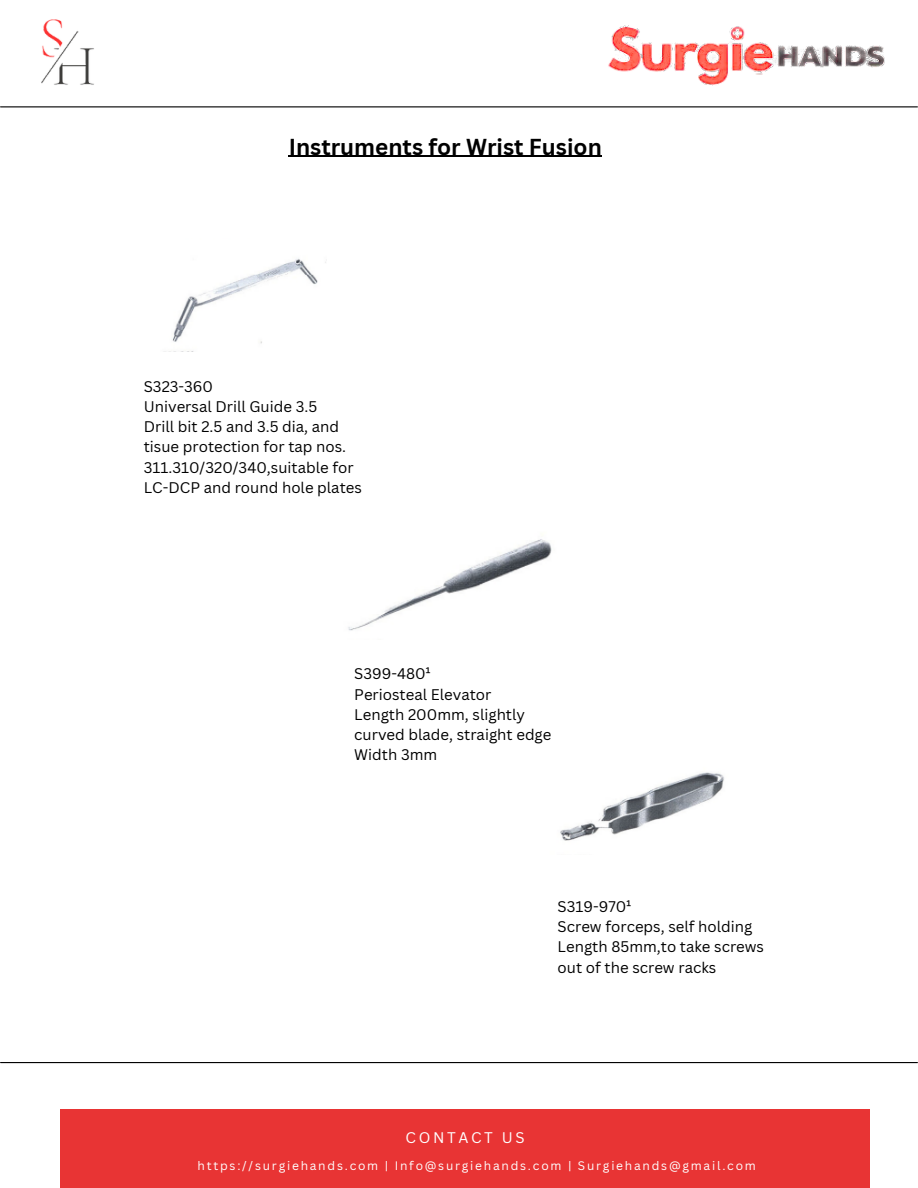
<style>
.page{position:relative;width:918px;height:1188px;background:#fff}
.page>*{position:absolute;margin:0;border:0;box-sizing:border-box;transform-origin:0 0}
.t1{font:700 22.5px "Canva Sans";color:#000}
.t2{font:15px/20.2px "Canva Sans";color:#000}
.t3{font:15px "Canva Sans";letter-spacing:.175em;color:#fff}
.t4{font:12px "Canva Sans";letter-spacing:.145em;color:#fff}
</style>
<div class="page">
<img style="left:0;top:19px;width:144px;height:89px">
<hr style="left:1px;top:1062px;width:916px;height:1px;background:#000">
<hr style="left:1px;top:106px;width:916px;height:1px;background:#000">
<img style="left:477px;top:25px;width:441px;height:131px">
<div style="left:60px;top:1110px;width:810px;height:78px;background:#e83434"></div>
<img style="left:172px;top:258px;width:154px;height:86px">
<hr style="left:289px;top:156px;width:313px;height:1px;background:#000">
<img style="left:348px;top:539px;width:204px;height:92px">
<img style="left:560px;top:772px;width:164px;height:69px">
<p class="t1" style="left:289px;top:131px;width:315px">Instruments for Wrist Fusion</p>
<p class="t2" style="left:144px;top:376px;width:71px">S323-360</p>
<p class="t2" style="left:144px;top:396px;width:175px">Universal Drill Guide 3.5</p>
<p class="t2" style="left:144px;top:416px;width:204px">Drill bit 2.5 and 3.5 dia, and tisue protection for tap nos.</p>
<p class="t2" style="left:144px;top:457px;width:220px">311.310/320/340,suitable for<br>LC-DCP and round hole plates</p>
<p class="t2" style="left:354px;top:663px;width:78px">S399-480¹</p>
<p class="t2" style="left:354px;top:684px;width:139px">Periosteal Elevator</p>
<p class="t2" style="left:354px;top:704px;width:199px">Length 200mm, slightly curved blade, straight edge</p>
<p class="t2" style="left:354px;top:744px;width:84px">Width 3mm</p>
<p class="t2" style="left:558px;top:896px;width:75px">S319-970¹</p>
<p class="t2" style="left:558px;top:916px;width:196px">Screw forceps, self holding</p>
<p class="t2" style="left:558px;top:936px;width:208px">Length 85mm,to take screws out of the screw racks</p>
<p class="t3" style="left:406px;top:1127px;width:121px">CONTACT US</p>
<p class="t4" style="left:198px;top:1157px;width:560px">https://surgiehands.com | Info@surgiehands.com | Surgiehands@gmail.com</p>
</div>
